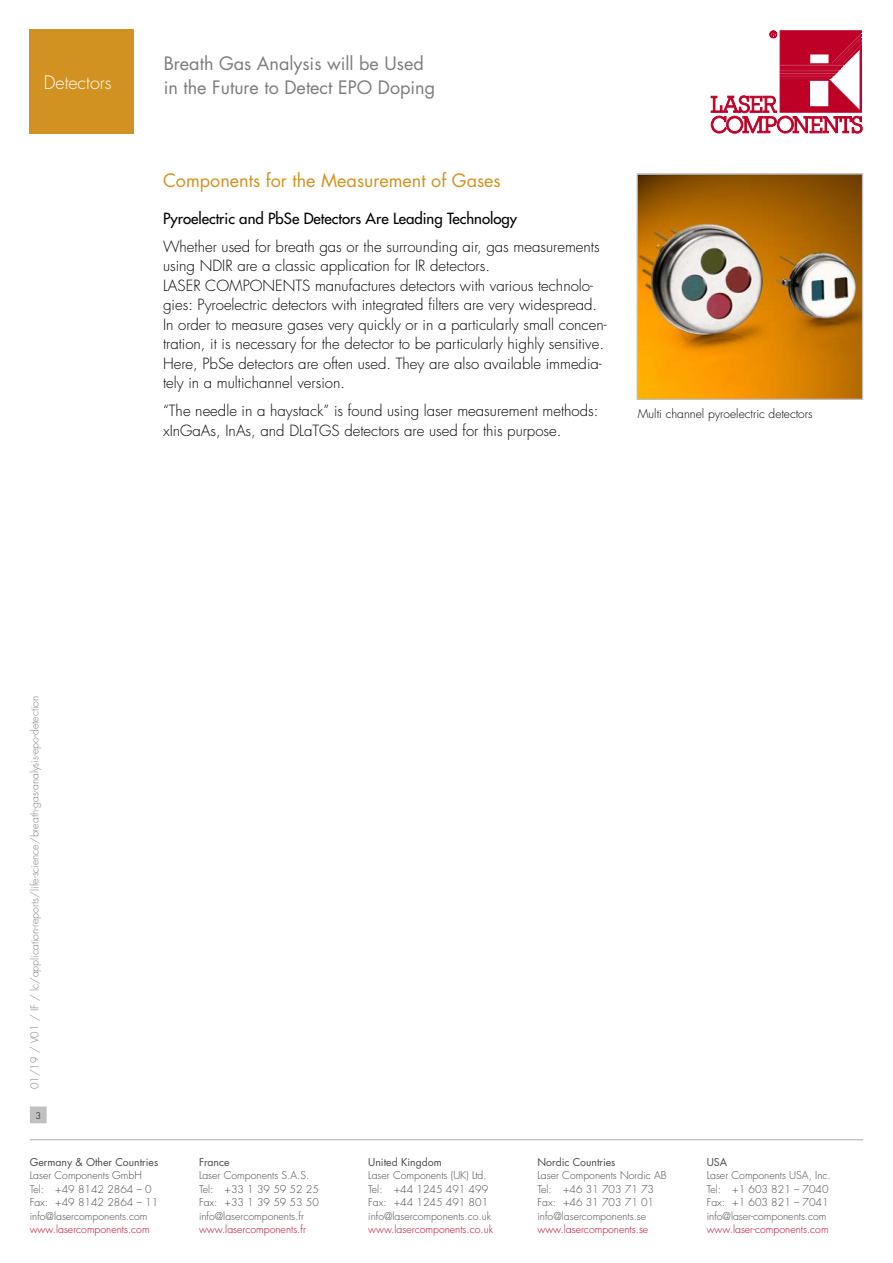
<style>
.page{position:relative;width:893px;height:1263px;background:#fff}
.page>*{position:absolute;margin:0;border:0;box-sizing:border-box;transform-origin:0 0}
.t1{font:18px "Futura Std";color:#7c7c7c}
.t2{font:18px "Futura Std";color:#d19221}
.t3{font:300 18px "Futura Std";color:#fff}
.t4{font:300 15px/19.5px "Futura Std";color:#000}
.t5{font:500 15px "Futura Std";color:#000}
.t6{font:300 12px "Futura Std";color:#000}
.t7{font:300 10.5px/13.5px "Futura Std";color:#484848}
.t8{font:300 10.5px "Futura Std";color:#be0027}
.t9{font:300 10.5px "Futura Std";color:#7c7c7c}
.t10{font:10.5px "Futura Std";color:#484848}
.t11{font:300 9px "Futura Std";color:#000}
</style>
<div class="page">
<svg style="left:710px;top:30px;width:153px;height:104px"></svg>
<svg style="left:711px;top:31px;width:151px;height:102px"></svg>
<hr style="left:30px;top:1139px;width:833px;height:1px;background:#c0c0c0">
<div style="left:31px;top:1107px;width:15px;height:16px;background:#c0c0c0"></div>
<div style="left:30px;top:1106px;width:17px;height:17px;border:1px solid #c0c0c0"></div>
<img style="left:638px;top:175px;width:223px;height:223px">
<div style="left:636px;top:173px;width:227px;height:227px;border:1px solid #c0c0c0"></div>
<div style="left:30px;top:30px;width:104px;height:104px;background:#d19221"></div>
<p class="t1" style="left:164px;top:52px;width:261px">Breath Gas Analysis will be Used</p>
<p class="t3" style="left:44px;top:72px;width:69px">Detectors</p>
<p class="t1" style="left:164px;top:76px;width:273px">in the Future to Detect EPO Doping</p>
<p class="t2" style="left:163px;top:169px;width:339px">Components for the Measurement of Gases</p>
<p class="t5" style="left:163px;top:209px;width:356px">Pyroelectric and PbSe Detectors Are Leading Technology</p>
<p class="t4" style="left:163px;top:237px;width:445px">Whether used for breath gas or the surrounding air, gas measurements using NDIR are a classic application for IR detectors.<br>LASER COMPONENTS manufactures detectors with various technolo&shy;gies: Pyroelectric detectors with integrated filters are very widespread.<br>In order to measure gases very quickly or in a particularly small concen&shy;tration, it is necessary for the detector to be particularly highly sensitive.<br>Here, PbSe detectors are often used. They are also available immedia&shy;tely in a multichannel version.</p>
<p class="t4" style="left:163px;top:401px;width:437px">“The needle in a haystack” is found using laser measurement methods: xInGaAs, InAs, and DLaTGS detectors are used for this purpose.</p>
<p class="t6" style="left:638px;top:406px;width:176px">Multi channel pyroelectric detectors</p>
<p class="t9" style="left:28px;top:1089px;width:395px;rotate:-90deg">01/19 / V01 / IF / lc/application-reports/life-science/breath-gas-analysis-epo-detection</p>
<p class="t11" style="left:35px;top:1110px;width:7px">3</p>
<p class="t10" style="left:30px;top:1155px;width:130px">Germany &amp; Other Countries</p>
<p class="t7" style="left:30px;top:1169px;width:130px">Laser Components GmbH<br>Tel: +49 8142 2864 – 0<br>Fax: +49 8142 2864 – 11 info@lasercomponents.com</p>
<p class="t8" style="left:30px;top:1223px;width:121px">www.lasercomponents.com</p>
<p class="t10" style="left:199px;top:1155px;width:32px">France</p>
<p class="t7" style="left:199px;top:1169px;width:121px">Laser Components S.A.S.<br>Tel: +33 1 39 59 52 25<br>Fax: +33 1 39 59 53 50 info@lasercomponents.fr</p>
<p class="t8" style="left:199px;top:1223px;width:108px">www.lasercomponents.fr</p>
<p class="t10" style="left:368px;top:1155px;width:75px">United Kingdom</p>
<p class="t7" style="left:368px;top:1169px;width:124px">Laser Components (UK) Ltd.<br>Tel: +44 1245 491 499<br>Fax: +44 1245 491 801 info@lasercomponents.co.uk</p>
<p class="t8" style="left:368px;top:1223px;width:126px">www.lasercomponents.co.uk</p>
<p class="t10" style="left:537px;top:1155px;width:79px">Nordic Countries</p>
<p class="t7" style="left:537px;top:1169px;width:131px">Laser Components Nordic AB<br>Tel: +46 31 703 71 73<br>Fax: +46 31 703 71 01 info@lasercomponents.se</p>
<p class="t8" style="left:537px;top:1223px;width:112px">www.lasercomponents.se</p>
<p class="t10" style="left:707px;top:1155px;width:22px">USA</p>
<p class="t7" style="left:707px;top:1169px;width:126px">Laser Components USA, Inc.<br>Tel: +1 603 821 – 7040<br>Fax: +1 603 821 – 7041 info@laser-components.com</p>
<p class="t8" style="left:707px;top:1223px;width:123px">www.laser-components.com</p>
</div>
